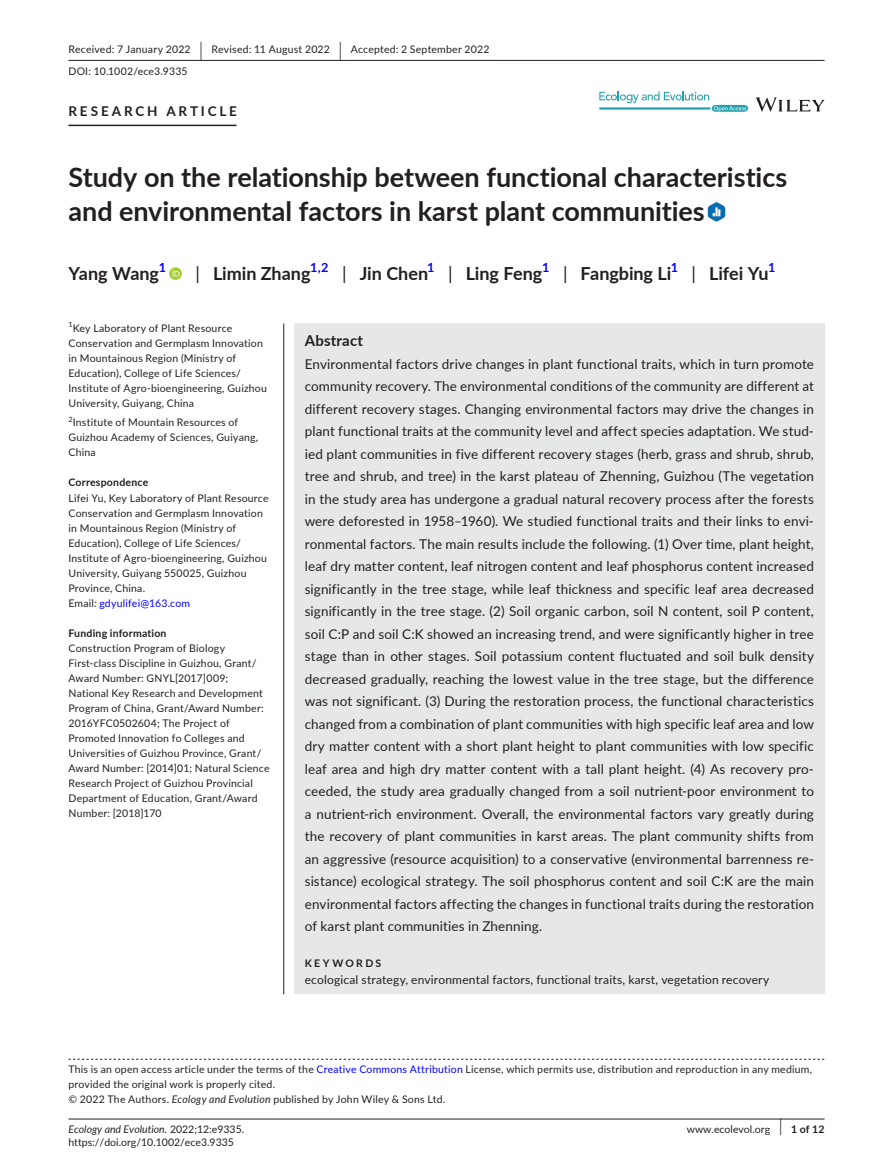
<style>
.page{position:relative;width:893px;height:1174px;background:#fff}
.page>*{position:absolute;margin:0;border:0;box-sizing:border-box;transform-origin:0 0}
.t1{font:700 27px/34.5px "Lato";color:#231f20}
.t2{font:700 18px "Lato";letter-spacing:-.005em;color:#231f20}
.t3{font:700 15px "Lato";letter-spacing:.015em;color:#231f20}
.t4{font:13.5px/22.5px "Lato";letter-spacing:.01em;color:#231f20;text-align:justify}
.t5{font:700 13.5px "Lato";letter-spacing:.21em;color:#231f20}
.t6{font:700 12.6px "Lato";color:#00f}
.t7{font:12px "Lato";letter-spacing:.015em;color:#231f20}
.t8{font:10.5px/15px "Lato";letter-spacing:.02em;color:#231f20}
.t9{font:10.5px "Lato";color:#231f20}
.t10{font:700 10.5px "Lato";letter-spacing:.02em;color:#231f20}
.t11{font:italic 10.5px "Lato";color:#231f20}
.t12{font:700 10.5px "Lato";letter-spacing:.22em;color:#231f20}
.t13{font:7.35px "Lato";color:#231f20}
.s1{font-size:19.65px}
.s2{font-weight:400}
.s3{color:#00f}
.s4{font-style:italic}
.s5{font-style:normal}
.s6{font-weight:400;font-size:17.4px}
</style>
<div class="page">
<hr style="left:68px;top:1118px;width:756px;height:1px;background:#231f20">
<svg style="left:756px;top:97px;width:68px;height:15px"></svg>
<svg style="left:599px;top:91px;width:149px;height:21px"></svg>
<hr style="left:68px;top:60px;width:756px;height:1px;background:#231f20">
<hr style="left:68px;top:125px;width:169px;height:1px;background:#231f20">
<svg style="left:708px;top:202px;width:17px;height:19px"></svg>
<svg style="left:169px;top:267px;width:13px;height:13px"></svg>
<svg style="left:173px;top:269px;width:6px;height:7px"></svg>
<svg style="left:68px;top:1058px;width:756px;height:1px"></svg>
<div style="left:294px;top:323px;width:530px;height:671px;background:#e6e7e9"></div>
<hr style="left:283px;top:323px;width:1px;height:671px;background:#231f20">
<p class="t8" style="left:68px;top:38px;width:422px;line-height:21.8px">Received: 7 January 2022 <span class="s1">|</span> Revised: 11 August 2022 <span class="s1">|</span> Accepted: 2 September 2022<br>DOI: 10.1002/ece3.9335</p>
<p class="t5" style="left:68px;top:101px;width:170px">RESEARCH ARTICLE</p>
<h1 class="t1" style="left:68px;top:159px;width:720px">Study on the relationship between functional characteristics and environmental factors in karst plant communities</h1>
<h2 class="t2" style="left:68px;top:260px;width:92px">Yang Wang</h2>
<p class="t6" style="left:159px;top:258px;width:9px">1</p>
<h2 class="t2" style="left:195px;top:260px;width:117px"><span class="s2">|</span> Limin Zhang</h2>
<p class="t6" style="left:310px;top:258px;width:20px">1,2</p>
<h2 class="t2" style="left:342px;top:260px;width:88px"><span class="s2">|</span> Jin Chen</h2>
<p class="t6" style="left:427px;top:258px;width:9px">1</p>
<h2 class="t2" style="left:448px;top:260px;width:96px"><span class="s2">|</span> Ling Feng</h2>
<p class="t6" style="left:542px;top:258px;width:9px">1</p>
<h2 class="t2" style="left:563px;top:260px;width:110px"><span class="s2">|</span> Fangbing Li</h2>
<p class="t6" style="left:671px;top:258px;width:9px">1</p>
<h2 class="t2" style="left:692px;top:260px;width:79px"><span class="s2">|</span> Lifei Yu</h2>
<p class="t6" style="left:768px;top:258px;width:9px">1</p>
<p class="t13" style="left:68px;top:319px;width:6px">1</p>
<p class="t8" style="left:68px;top:320px;width:200px;text-indent:4px">Key Laboratory of Plant Resource Conservation and Germplasm Innovation in Mountainous Region (Ministry of Education), College of Life Sciences/ Institute of Agro-bioengineering, Guizhou University, Guiyang, China</p>
<p class="t8" style="left:68px;top:415px;width:191px"><sup>2</sup>Institute of Mountain Resources of<br>Guizhou Academy of Sciences, Guiyang,<br>China</p>
<p class="t10" style="left:68px;top:475px;width:81px">Correspondence</p>
<p class="t8" style="left:68px;top:490px;width:202px">Lifei Yu, Key Laboratory of Plant Resource Conservation and Germplasm Innovation in Mountainous Region (Ministry of Education), College of Life Sciences/ Institute of Agro-bioengineering, Guizhou University, Guiyang 550025, Guizhou Province, China.<br>Email: <span class="s3">gdyulifei@163.com</span></p>
<p class="t10" style="left:68px;top:625px;width:100px">Funding information</p>
<p class="t8" style="left:68px;top:640px;width:203px">Construction Program of Biology First-class Discipline in Guizhou, Grant/ Award Number: GNYL[2017]009; National Key Research and Development Program of China, Grant/Award Number:<br>2016YFC0502604; The Project of Promoted Innovation fo Colleges and Universities of Guizhou Province, Grant/ Award Number: [2014]01; Natural Science Research Project of Guizhou Provincial Department of Education, Grant/Award Number: [2018]170</p>
<p class="t3" style="left:305px;top:329px;width:60px">Abstract</p>
<p class="t4" style="left:305px;top:352px;width:511px">Environmental factors drive changes in plant functional traits, which in turn promote community recovery. The environmental conditions of the community are different at different recovery stages. Changing environmental factors may drive the changes in plant functional traits at the community level and affect species adaptation. We stud&shy;ied plant communities in five different recovery stages (herb, grass and shrub, shrub, tree and shrub, and tree) in the karst plateau of Zhenning, Guizhou (The vegetation in the study area has undergone a gradual natural recovery process after the forests were deforested in 1958–1960). We studied functional traits and their links to envi&shy;ronmental factors. The main results include the following. (1) Over time, plant height, leaf dry matter content, leaf nitrogen content and leaf phosphorus content increased significantly in the tree stage, while leaf thickness and specific leaf area decreased significantly in the tree stage. (2) Soil organic carbon, soil N content, soil P content, soil C:P and soil C:K showed an increasing trend, and were significantly higher in tree stage than in other stages. Soil potassium content fluctuated and soil bulk density decreased gradually, reaching the lowest value in the tree stage, but the difference was not significant. (3) During the restoration process, the functional characteristics changed from a combination of plant communities with high specific leaf area and low dry matter content with a short plant height to plant communities with low specific leaf area and high dry matter content with a tall plant height. (4) As recovery pro&shy;ceeded, the study area gradually changed from a soil nutrient-poor environment to a nutrient-rich environment. Overall, the environmental factors vary greatly during the recovery of plant communities in karst areas. The plant community shifts from an aggressive (resource acquisition) to a conservative (environmental barrenness re&shy;sistance) ecological strategy. The soil phosphorus content and soil C:K are the main environmental factors affecting the changes in functional traits during the restoration of karst plant communities in Zhenning.</p>
<p class="t12" style="left:305px;top:955px;width:78px">KEYWORDS</p>
<p class="t7" style="left:305px;top:970px;width:466px">ecological strategy, environmental factors, functional traits, karst, vegetation recovery</p>
<p class="t8" style="left:68px;top:1061px;width:745px">This is an open access article under the terms of the <span class="s3">Creative Commons Attribution</span> License, which permits use, distribution and reproduction in any medium, provided the original work is properly cited.<br>© 2022 The Authors. <span class="s4">Ecology and Evolution</span> published by John Wiley &amp; Sons Ltd.</p>
<p class="t11" style="left:68px;top:1121px;width:177px">Ecology and Evolution. <span class="s5">2022;12:e9335.</span></p>
<p class="t10" style="left:779px;top:1121px;width:46px"><span class="s6">|</span> 1 of 12</p>
<p class="t9" style="left:68px;top:1135px;width:167px">https://doi.org/10.1002/ece3.9335</p>
<p class="t9" style="left:687px;top:1121px;width:85px">www.ecolevol.org</p>
</div>
